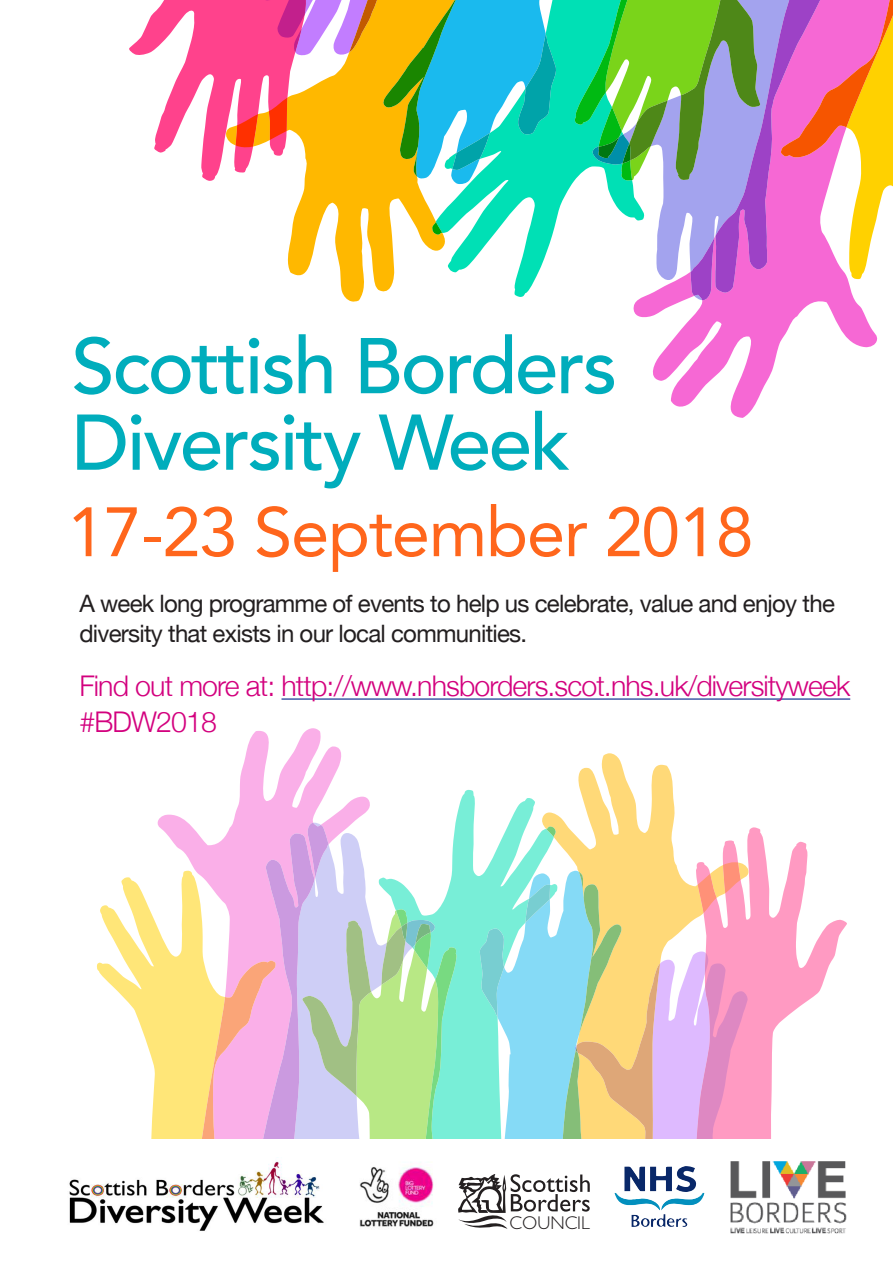
<style>
.page{position:relative;width:893px;height:1263px;background:#fff}
.page>*{position:absolute;margin:0;border:0;box-sizing:border-box;transform-origin:0 0}
.t1{font:500 78px "Avenir";letter-spacing:-.03em;color:#00adbc}
.t2{font:69px "Avenir";letter-spacing:-.02em;color:#ff661c}
.t3{font:300 28.5px "Helvetica Neue";letter-spacing:-.03em;color:#d3017e}
.t4{font:24px/30px "Helvetica Neue";letter-spacing:-.03em;color:#231f20}
.t5{font:300 18.6px "Gill Sans";color:#231f20}
</style>
<div class="page">
<svg style="left:129px;top:0;width:96px;height:181px"></svg>
<svg style="left:633px;top:300px;width:245px;height:118px"></svg>
<svg style="left:225px;top:0;width:211px;height:302px"></svg>
<svg style="left:691px;top:0;width:187px;height:301px;background:#c56ed6"></svg>
<svg style="left:781px;top:0;width:112px;height:287px"></svg>
<svg style="left:436px;top:185px;width:267px;height:112px"></svg>
<svg style="left:432px;top:222px;width:10px;height:13px"></svg>
<svg style="left:236px;top:0;width:527px;height:185px;background:#85b485"></svg>
<img style="left:69px;top:1160px;width:255px;height:71px">
<img style="left:359px;top:1166px;width:75px;height:61px">
<svg style="left:458px;top:1174px;width:132px;height:55px"></svg>
<img style="left:614px;top:1166px;width:90px;height:61px">
<hr style="left:281px;top:698px;width:569px;height:2px;background:#3853a3">
<svg style="left:749px;top:827px;width:98px;height:312px"></svg>
<svg style="left:157px;top:728px;width:213px;height:95px"></svg>
<svg style="left:554px;top:753px;width:195px;height:386px"></svg>
<svg style="left:455px;top:790px;width:99px;height:349px;fill:#78eed7"></svg>
<svg style="left:546px;top:826px;width:10px;height:11px"></svg>
<svg style="left:97px;top:823px;width:360px;height:316px"></svg>
<svg style="left:479px;top:862px;width:269px;height:277px;background:#c9ccc3"></svg>
<img style="left:730px;top:1161px;width:117px;height:73px">
<p class="t1" style="left:71px;top:299px;width:547px">Scottish Borders</p>
<p class="t1" style="left:71px;top:375px;width:500px">Diversity Week</p>
<p class="t2" style="left:67px;top:477px;width:689px">17-23 September 2018</p>
<p class="t4" style="left:79px;top:587px;width:757px">A week long programme of events to help us celebrate, value and enjoy the diversity that exists in our local communities.</p>
<p class="t3" style="left:79px;top:663px;width:772px">Find out more at: http://www.nhsborders.scot.nhs.uk/diversityweek</p>
<p class="t3" style="left:79px;top:699px;width:139px">#BDW2018</p>
<p class="t5" style="left:510px;top:1212px;width:82px">COUNCIL</p>
</div>
